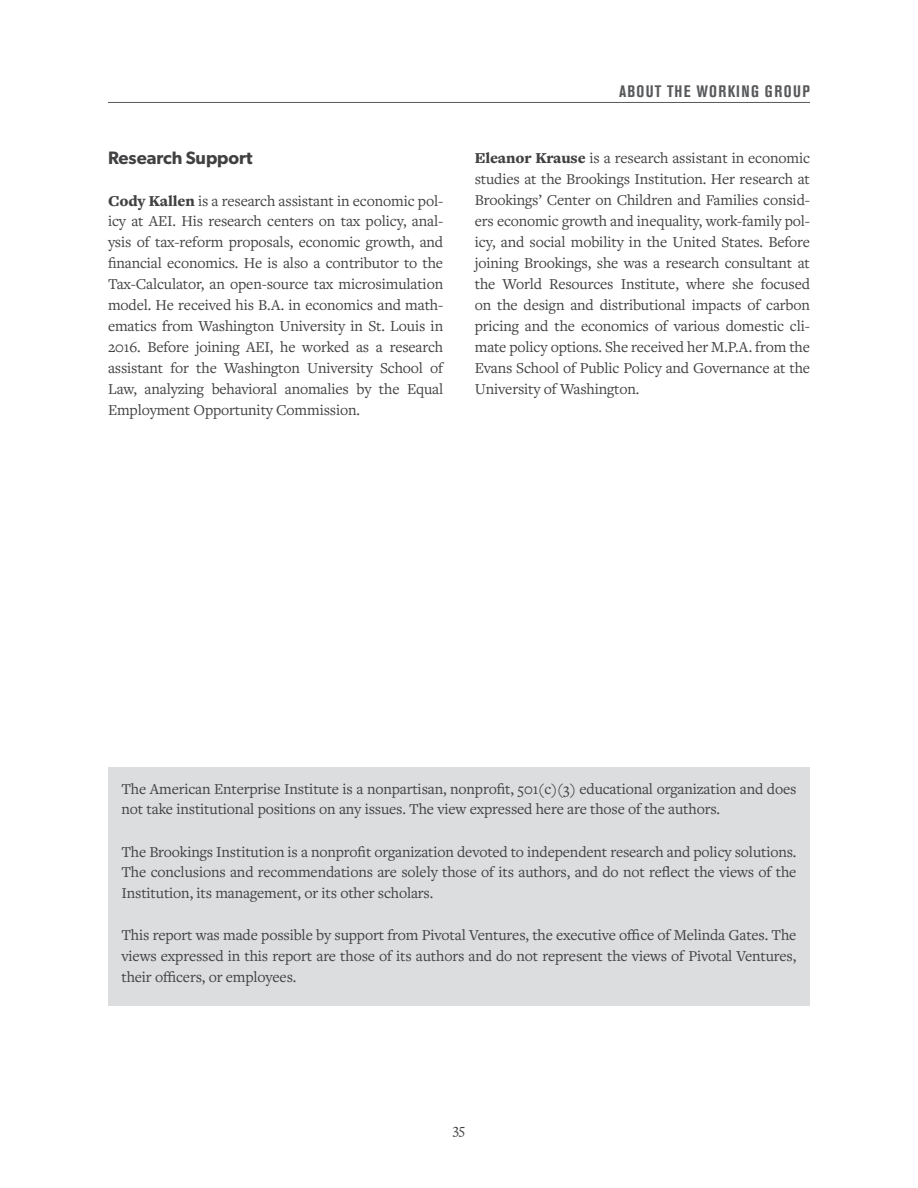
<style>
.page{position:relative;width:918px;height:1188px;background:#fff}
.page>*{position:absolute;margin:0;border:0;box-sizing:border-box;transform-origin:0 0}
.t1{font:600 18px "Gibson";color:#414042}
.t2{font:700 condensed 16.5px "Akzidenz Grotesk BE";letter-spacing:.085em;color:#58595b}
.t3{font:15.75px/21px "Freight Text Pro";letter-spacing:-.01em;color:#414042;text-align:justify}
.t4{font:15px "Freight Text Pro";color:#414042}
.s1{font-weight:900}
</style>
<div class="page">
<hr style="left:108px;top:102px;width:702px;height:1px;background:#58595b">
<div style="left:108px;top:767px;width:702px;height:238px;background:#dcddde"></div>
<p class="t1" style="left:108px;top:147px;width:146px">Research Support</p>
<p class="t3" style="left:108px;top:189px;width:337px"><span class="s1">Cody Kallen</span> is a research assistant in economic pol&shy;icy at AEI. His research centers on tax policy, anal&shy;ysis of tax-reform proposals, economic growth, and financial economics. He is also a contributor to the Tax-Calculator, an open-source tax microsimulation model. He received his B.A. in economics and math&shy;ematics from Washington University in St. Louis in 2016. Before joining AEI, he worked as a research assistant for the Washington University School of Law, analyzing behavioral anomalies by the Equal Employment Opportunity Commission.</p>
<p class="t2" style="left:619px;top:82px;width:192px">ABOUT THE WORKING GROUP</p>
<p class="t3" style="left:475px;top:147px;width:337px"><span class="s1">Eleanor Krause</span> is a research assistant in economic studies at the Brookings Institution. Her research at Brookings’ Center on Children and Families consid&shy;ers economic growth and inequality, work-family pol&shy;icy, and social mobility in the United States. Before joining Brookings, she was a research consultant at the World Resources Institute, where she focused on the design and distributional impacts of carbon pricing and the economics of various domestic cli&shy;mate policy options. She received her M.P.A. from the Evans School of Public Policy and Governance at the University of Washington.</p>
<p class="t3" style="left:122px;top:777px;width:676px">The American Enterprise Institute is a nonpartisan, nonprofit, 501(c)(3) educational organization and does not take institutional positions on any issues. The view expressed here are those of the authors.</p>
<p class="t3" style="left:122px;top:840px;width:677px">The Brookings Institution is a nonprofit organization devoted to independent research and policy solutions.<br>The conclusions and recommendations are solely those of its authors, and do not reflect the views of the Institution, its management, or its other scholars.</p>
<p class="t3" style="left:122px;top:924px;width:676px">This report was made possible by support from Pivotal Ventures, the executive office of Melinda Gates. The views expressed in this report are those of its authors and do not represent the views of Pivotal Ventures, their officers, or employees.</p>
<p class="t4" style="left:453px;top:1119px;width:14px">35</p>
</div>
